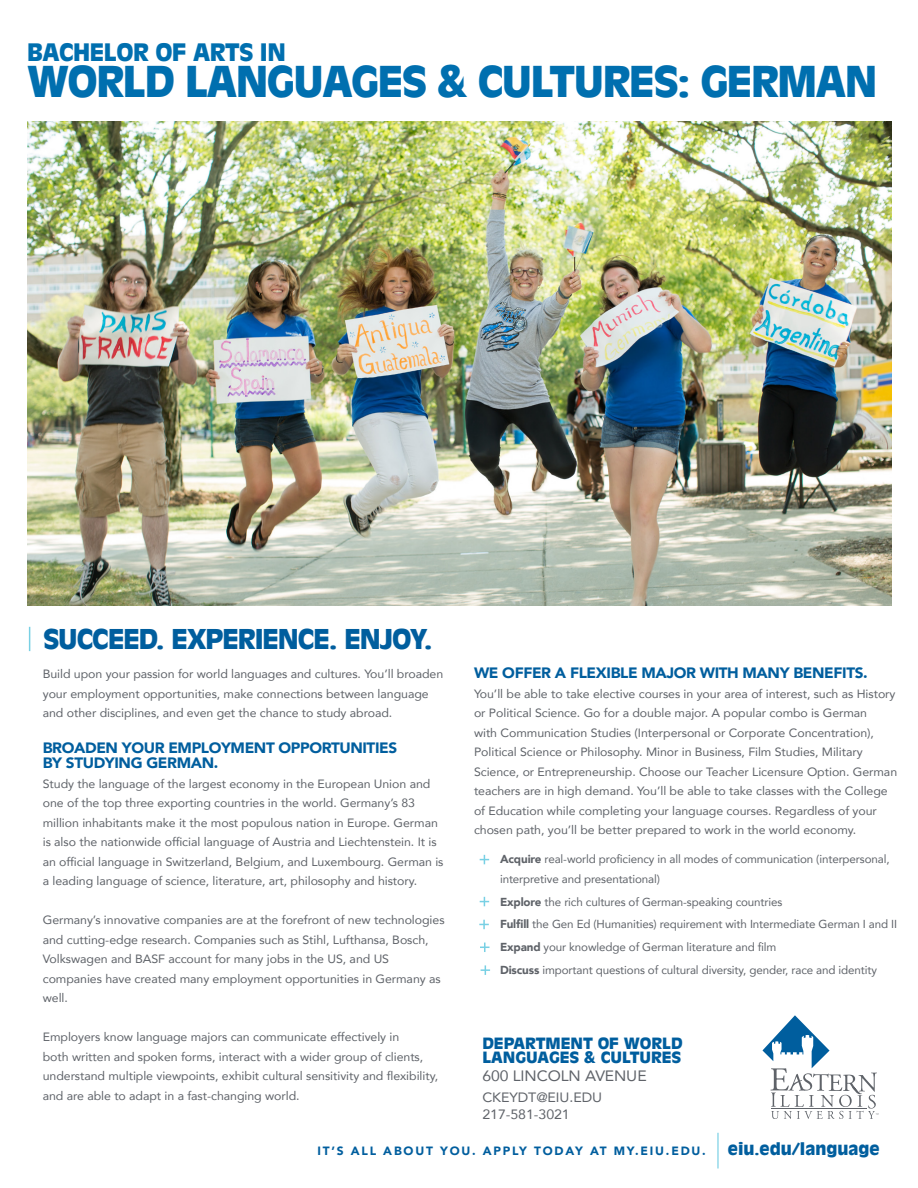
<style>
.page{position:relative;width:918px;height:1188px;background:#fff}
.page>*{position:absolute;margin:0;border:0;box-sizing:border-box;transform-origin:0 0}
.t1{font:900 42px "Antique Olive Std";letter-spacing:-.035em;color:#006faf}
.t2{font:900 27px "Antique Olive Std";letter-spacing:-.04em;color:#005e9e}
.t3{font:900 23.7px "Antique Olive Std";letter-spacing:-.02em;color:#006faf}
.t4{font:900 16.5px "Antique Olive Std";color:#005e9e}
.t5{font:900 15.3px/13.8px "Antique Olive Std";letter-spacing:-.005em;color:#005e9e;scale:1.05 1}
.t6{font:900 15px "Avenir";letter-spacing:-.025em;color:#005e9e}
.t7{font:15px "Avenir";letter-spacing:-.005em;color:#5f6369;scale:1.05 1}
.t8{font:13.5px "Avenir";letter-spacing:-.005em;color:#5f6369;scale:1.05 1}
.t9{font:12px/19.5px "Avenir";letter-spacing:-.005em;color:#5f6369}
.t10{font:900 12px "Avenir";letter-spacing:.15em;color:#005e9e}
.t11{font:11.55px/19.5px "Avenir";letter-spacing:-.01em;color:#5f6369}
.s1{font-weight:900}
</style>
<div class="page">
<img style="left:28px;top:122px;width:864px;height:484px">
<svg style="left:29px;top:627px;width:1px;height:24px"></svg>
<hr style="left:717px;top:1133px;width:2px;height:35px;background:#78d0e4">
<svg style="left:762px;top:1015px;width:117px;height:104px"></svg>
<svg style="left:480px;top:855px;width:9px;height:9px"></svg>
<svg style="left:480px;top:897px;width:9px;height:9px"></svg>
<svg style="left:479px;top:920px;width:10px;height:9px"></svg>
<svg style="left:480px;top:943px;width:9px;height:9px"></svg>
<svg style="left:481px;top:965px;width:9px;height:10px"></svg>
<p class="t3" style="left:27px;top:39px;width:260px">BACHELOR OF ARTS IN</p>
<p class="t1" style="left:27px;top:57px;width:852px">WORLD LANGUAGES &amp; CULTURES: GERMAN</p>
<p class="t2" style="left:43px;top:623px;width:391px">SUCCEED. EXPERIENCE. ENJOY.</p>
<p class="t9" style="left:43px;top:664px;width:402px">Build upon your passion for world languages and cultures. You’ll broaden your employment opportunities, make connections between language and other disciplines, and even get the chance to study abroad.</p>
<p class="t6" style="left:43px;top:735px;width:356px">BROADEN YOUR EMPLOYMENT OPPORTUNITIES</p>
<p class="t6" style="left:43px;top:750px;width:177px">BY STUDYING GERMAN.</p>
<p class="t9" style="left:43px;top:773px;width:402px">Study the language of the largest economy in the European Union and one of the top three exporting countries in the world. Germany’s 83 million inhabitants make it the most populous nation in Europe. German is also the nationwide official language of Austria and Liechtenstein. It is an official language in Switzerland, Belgium, and Luxembourg. German is a leading language of science, literature, art, philosophy and history.</p>
<p class="t9" style="left:43px;top:910px;width:403px">Germany’s innovative companies are at the forefront of new technologies and cutting-edge research. Companies such as Stihl, Lufthansa, Bosch, Volkswagen and BASF account for many jobs in the US, and US companies have created many employment opportunities in Germany as well.</p>
<p class="t9" style="left:43px;top:1027px;width:397px">Employers know language majors can communicate effectively in<br>both written and spoken forms, interact with a wider group of clients, understand multiple viewpoints, exhibit cultural sensitivity and flexibility, and are able to adapt in a fast-changing world.</p>
<p class="t6" style="left:474px;top:660px;width:395px">WE OFFER A FLEXIBLE MAJOR WITH MANY BENEFITS.</p>
<p class="t9" style="left:474px;top:683px;width:425px">You’ll be able to take elective courses in your area of interest, such as History or Political Science. Go for a double major. A popular combo is German<br>with Communication Studies (Interpersonal or Corporate Concentration), Political Science or Philosophy. Minor in Business, Film Studies, Military Science, or Entrepreneurship. Choose our Teacher Licensure Option. German teachers are in high demand. You’ll be able to take classes with the College of Education while completing your language courses. Regardless of your chosen path, you’ll be better prepared to work in the world economy.</p>
<p class="t11" style="left:500px;top:849px;width:391px"><span class="s1">Acquire</span> real-world proficiency in all modes of communication (interpersonal, interpretive and presentational)</p>
<p class="t11" style="left:500px;top:891px;width:284px"><span class="s1">Explore</span> the rich cultures of German-speaking countries</p>
<p class="t11" style="left:500px;top:914px;width:399px"><span class="s1">Fulfill</span> the Gen Ed (Humanities) requirement with Intermediate German I and II</p>
<p class="t11" style="left:500px;top:937px;width:278px"><span class="s1">Expand</span> your knowledge of German literature and film</p>
<p class="t11" style="left:500px;top:960px;width:378px"><span class="s1">Discuss</span> important questions of cultural diversity, gender, race and identity</p>
<p class="t5" style="left:482px;top:1037px;width:192px">DEPARTMENT OF WORLD<br>LANGUAGES &amp; CULTURES</p>
<p class="t7" style="left:482px;top:1064px;width:158px">600 LINCOLN AVENUE</p>
<p class="t8" style="left:482px;top:1087px;width:115px">CKEYDT@EIU.EDU</p>
<p class="t8" style="left:482px;top:1103px;width:85px">217-581-3021</p>
<p class="t10" style="left:317px;top:1141px;width:390px">IT’S ALL ABOUT YOU. APPLY TODAY AT MY.EIU.EDU.</p>
<p class="t4" style="left:728px;top:1140px;width:153px">eiu.edu/language</p>
</div>
